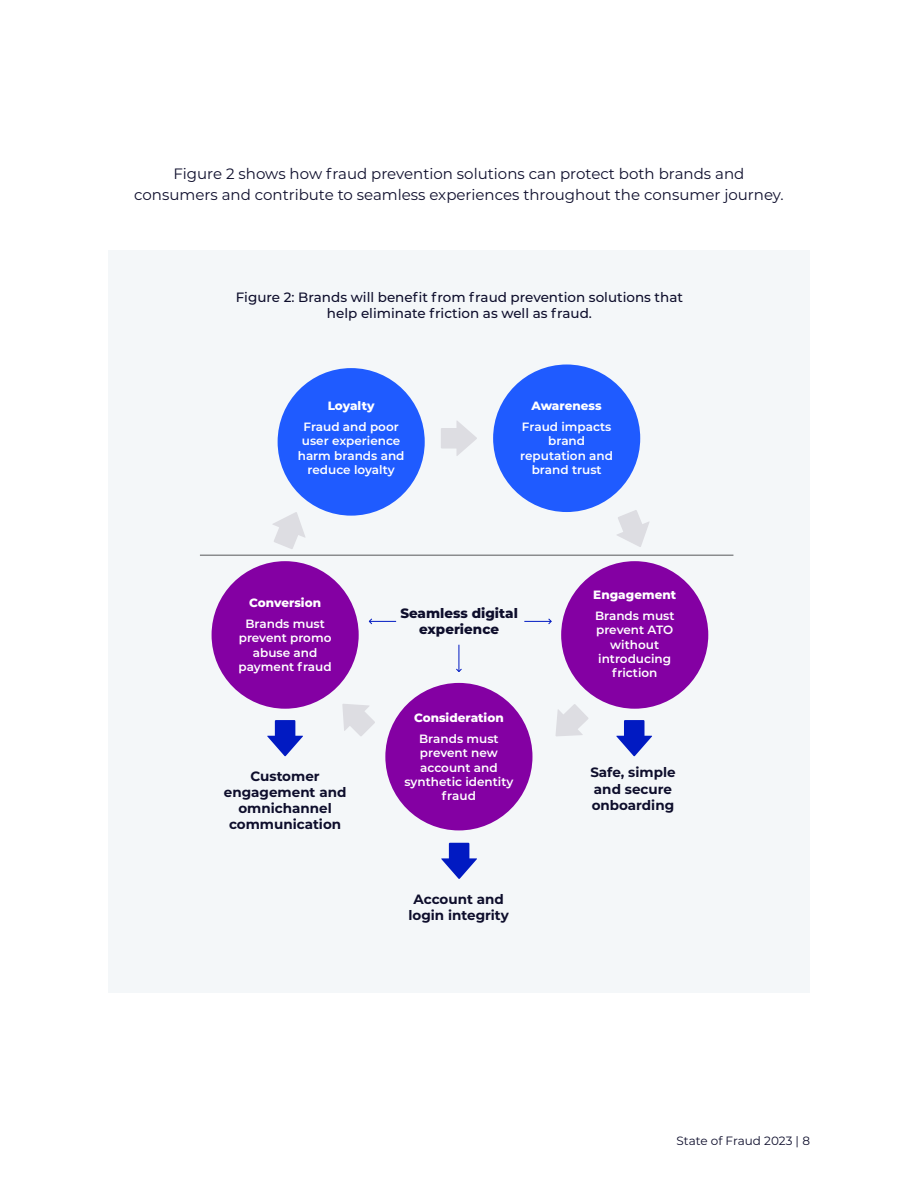
<style>
.page{position:relative;width:918px;height:1188px;background:#fff}
.page>*{position:absolute;margin:0;border:0;box-sizing:border-box;transform-origin:0 0}
.t1{font:15px/21px "Montserrat";color:#0e0e2c;text-align:center}
.t2{font:700 13.5px/16.2px "Montserrat";color:#0e0e2c;text-align:center}
.t3{font:500 13.5px/16.2px "Montserrat";color:#0e0e2c;text-align:center}
.t4{font:800 13.5px/16.2px "Montserrat";color:#0e0e2c;text-align:center}
.t5{font:600 12px/14.4px "Montserrat";color:#fff;text-align:center}
.t6{font:800 12px "Montserrat";color:#fff}
.t7{font:12px "Montserrat";color:#0e0e2c}
</style>
<div class="page">
<div style="left:108px;top:250px;width:702px;height:743px;background:#f4f7f9"></div>
<div style="left:278px;top:368px;width:147px;height:148px;background:#1f5bff;border-radius:50%"></div>
<div style="left:385px;top:683px;width:147px;height:147px;background:#8400a3;border-radius:50%"></div>
<div style="left:561px;top:561px;width:147px;height:148px;background:#8400a3;border-radius:50%"></div>
<div style="left:493px;top:365px;width:147px;height:147px;background:#1f5bff;border-radius:50%"></div>
<div style="left:212px;top:561px;width:147px;height:148px;background:#8400a3;border-radius:50%"></div>
<hr style="left:200px;top:555px;width:533px;height:1px;background:#57585a">
<div style="left:441px;top:428px;width:17px;height:21px;background:#dddde2"></div>
<svg style="left:456px;top:421px;width:21px;height:35px"></svg>
<div style="left:624px;top:720px;width:21px;height:18px;background:#011ac2"></div>
<svg style="left:616px;top:736px;width:36px;height:20px"></svg>
<div style="left:449px;top:843px;width:20px;height:17px;background:#011ac2"></div>
<svg style="left:441px;top:858px;width:36px;height:21px"></svg>
<div style="left:275px;top:720px;width:20px;height:18px;background:#011ac2"></div>
<svg style="left:267px;top:736px;width:36px;height:20px"></svg>
<svg style="left:617px;top:510px;width:32px;height:37px"></svg>
<svg style="left:555px;top:704px;width:34px;height:32px"></svg>
<svg style="left:342px;top:704px;width:33px;height:32px"></svg>
<svg style="left:272px;top:512px;width:33px;height:37px"></svg>
<svg style="left:369px;top:618px;width:27px;height:6px"></svg>
<svg style="left:456px;top:645px;width:6px;height:27px"></svg>
<svg style="left:524px;top:618px;width:28px;height:6px"></svg>
<p class="t1" style="left:134px;top:163px;width:651px">Figure 2 shows how fraud prevention solutions can protect both brands and consumers and contribute to seamless experiences throughout the consumer journey.</p>
<p class="t3" style="left:236px;top:289px;width:449px">Figure 2: Brands will benefit from fraud prevention solutions that help eliminate friction as well as fraud.</p>
<p class="t6" style="left:328px;top:397px;width:48px">Loyalty</p>
<p class="t5" style="left:298px;top:419px;width:108px">Fraud and poor user experience harm brands and reduce loyalty</p>
<p class="t6" style="left:532px;top:397px;width:72px">Awareness</p>
<p class="t5" style="left:520px;top:419px;width:94px">Fraud impacts brand reputation and brand trust</p>
<p class="t6" style="left:249px;top:594px;width:73px">Conversion</p>
<p class="t5" style="left:239px;top:616px;width:95px">Brands must prevent promo abuse and payment fraud</p>
<p class="t4" style="left:400px;top:604px;width:119px">Seamless digital experience</p>
<p class="t6" style="left:593px;top:586px;width:84px">Engagement</p>
<p class="t5" style="left:595px;top:608px;width:81px">Brands must prevent ATO without introducing friction</p>
<p class="t6" style="left:414px;top:709px;width:91px">Consideration</p>
<p class="t5" style="left:405px;top:731px;width:110px">Brands must prevent new account and synthetic identity fraud</p>
<p class="t2" style="left:224px;top:767px;width:124px">Customer engagement and omnichannel communication</p>
<p class="t2" style="left:590px;top:764px;width:87px;text-align:left">Safe, simple and secure onboarding</p>
<p class="t2" style="left:409px;top:891px;width:102px">Account and login integrity</p>
<p class="t7" style="left:677px;top:1133px;width:135px">State of Fraud 2023 | 8</p>
</div>
